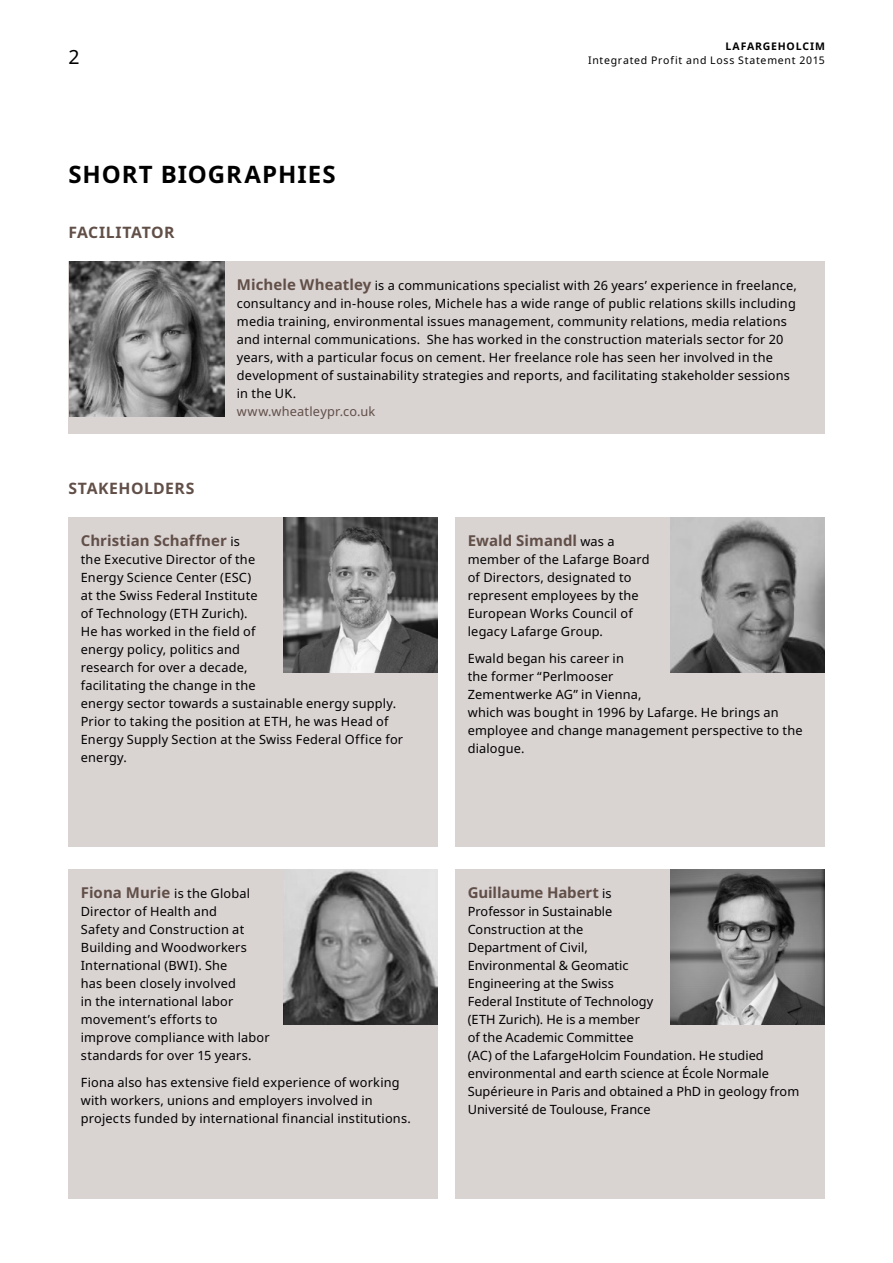
<style>
.page{position:relative;width:893px;height:1263px;background:#fff}
.page>*{position:absolute;margin:0;border:0;box-sizing:border-box;transform-origin:0 0}
.t1{font:700 24px "Noto Sans";letter-spacing:.04em;color:#000}
.Bodycopy{font:19.5px "Noto Sans";color:#000}
.t2{font:700 15.75px "Noto Sans";letter-spacing:.025em;color:#614f48}
.Bodycopy-2{font:700 15px "Noto Sans";color:#614f48}
.Bodycopy-3{font:12.75px/18px "Noto Sans";letter-spacing:.015em;color:#000}
.t3{font:10.5px "Noto Sans";letter-spacing:.07em;color:#000}
.t4{font:700 10.5px "Noto Sans";letter-spacing:.075em;color:#000}
.s1{font-weight:700;font-size:15px;color:#614f48}
.s2{color:#614f48}
.s3{font-weight:400;font-size:12.75px;color:#000}
</style>
<div class="page">
<div style="left:68px;top:261px;width:757px;height:173px;background:#d9d3d2"></div>
<div style="left:68px;top:518px;width:370px;height:329px;background:#d9d3d2"></div>
<div style="left:68px;top:869px;width:370px;height:330px;background:#d9d3d2"></div>
<div style="left:455px;top:518px;width:370px;height:329px;background:#d9d3d2"></div>
<div style="left:455px;top:869px;width:370px;height:330px;background:#d9d3d2"></div>
<img style="left:69px;top:261px;width:155px;height:155px">
<img style="left:283px;top:518px;width:155px;height:154px">
<img style="left:283px;top:869px;width:155px;height:155px">
<img style="left:670px;top:518px;width:155px;height:154px">
<img style="left:670px;top:869px;width:155px;height:155px">
<p class="Bodycopy" style="left:68px;top:43px;width:13px">2</p>
<h1 class="t1" style="left:68px;top:157px;width:269px">SHORT BIOGRAPHIES</h1>
<h2 class="t2" style="left:68px;top:221px;width:108px">FACILITATOR</h2>
<p class="t4" style="left:725px;top:39px;width:101px">LAFARGEHOLCIM</p>
<p class="t3" style="left:588px;top:53px;width:238px">Integrated Profit and Loss Statement 2015</p>
<h2 class="t2" style="left:68px;top:477px;width:128px">STAKEHOLDERS</h2>
<p class="Bodycopy-3" style="left:237px;top:276px;width:561px"><span class="s1">Michele Wheatley</span> is a communications specialist with 26 years’ experience in freelance, consultancy and in-house roles, Michele has a wide range of public relations skills including media training, environmental issues management, community relations, media relations and internal communications. She has worked in the construction materials sector for 20 years, with a particular focus on cement. Her freelance role has seen her involved in the development of sustainability strategies and reports, and facilitating stakeholder sessions in the UK.<br><span class="s2">www.wheatleypr.co.uk</span></p>
<p class="Bodycopy-2" style="left:81px;top:530px;width:161px">Christian Schaffner <span class="s3">is</span></p>
<p class="Bodycopy-3" style="left:81px;top:550px;width:324px">the Executive Director of the<br>Energy Science Center (ESC)<br>at the Swiss Federal Institute<br>of Technology (ETH Zurich).<br>He has worked in the field of<br>energy policy, politics and<br>research for over a decade,<br>facilitating the change in the<br>energy sector towards a sustainable energy supply.<br>Prior to taking the position at ETH, he was Head of<br>Energy Supply Section at the Swiss Federal Office for energy.</p>
<p class="Bodycopy-3" style="left:81px;top:884px;width:190px"><span class="s1">Fiona Murie</span> is the Global<br>Director of Health and<br>Safety and Construction at<br>Building and Woodworkers<br>International (BWI). She<br>has been closely involved<br>in the international labor movement’s efforts to improve compliance with labor standards for over 15 years.</p>
<p class="Bodycopy-3" style="left:81px;top:1073px;width:331px">Fiona also has extensive field experience of working with workers, unions and employers involved in projects funded by international financial institutions.</p>
<p class="Bodycopy-2" style="left:468px;top:530px;width:148px">Ewald Simandl <span class="s3">was a</span></p>
<p class="Bodycopy-3" style="left:468px;top:550px;width:184px">member of the Lafarge Board of Directors, designated to represent employees by the<br>European Works Council of legacy Lafarge Group.</p>
<p class="Bodycopy-3" style="left:468px;top:649px;width:336px">Ewald began his career in<br>the former “Perlmooser<br>Zementwerke AG” in Vienna,<br>which was bought in 1996 by Lafarge. He brings an employee and change management perspective to the dialogue.</p>
<p class="Bodycopy-2" style="left:468px;top:882px;width:145px">Guillaume Habert <span class="s3">is</span></p>
<p class="Bodycopy-3" style="left:468px;top:902px;width:333px">Professor in Sustainable<br>Construction at the<br>Department of Civil,<br>Environmental &amp; Geomatic<br>Engineering at the Swiss<br>Federal Institute of Technology<br>(ETH Zurich). He is a member<br>of the Academic Committee<br>(AC) of the LafargeHolcim Foundation. He studied environmental and earth science at École Normale<br>Supérieure in Paris and obtained a PhD in geology from<br>Université de Toulouse, France</p>
</div>
